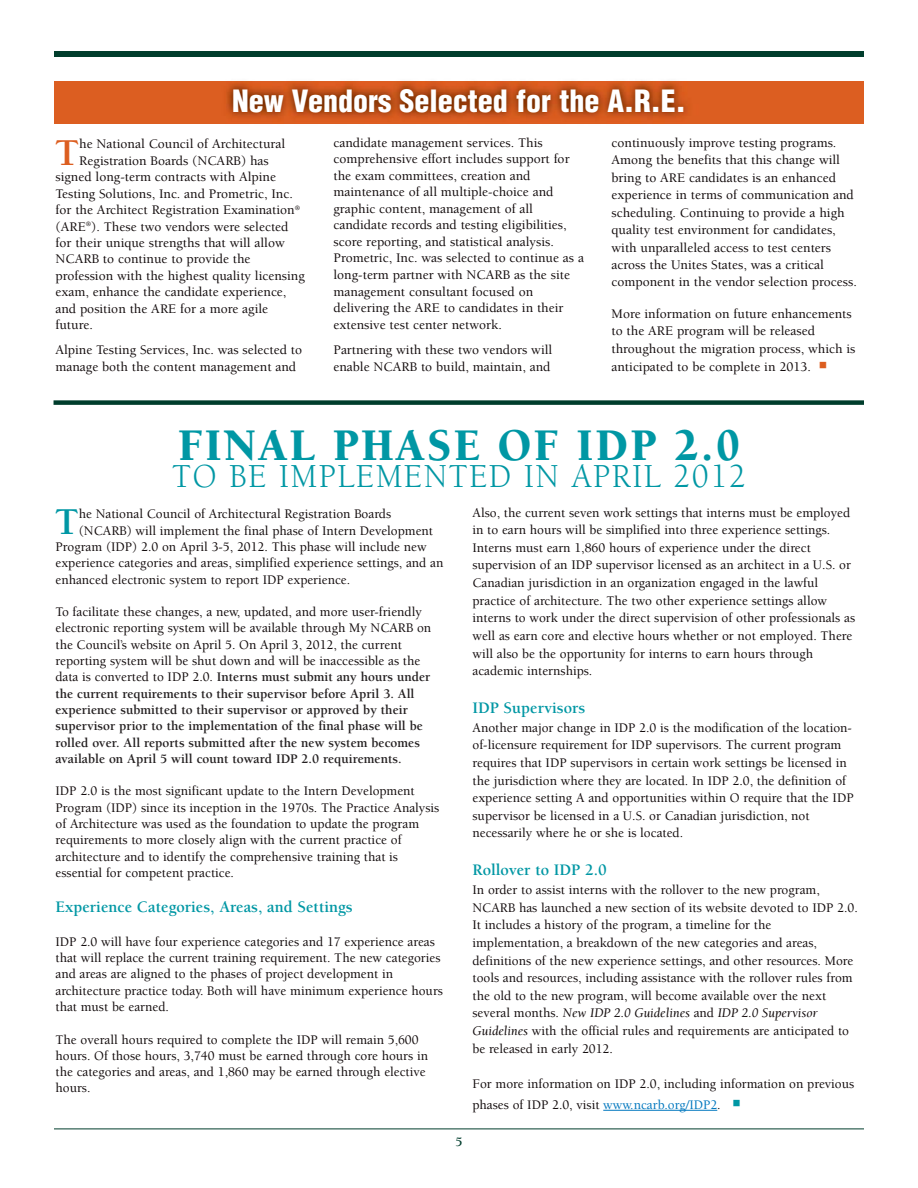
<style>
.page{position:relative;width:918px;height:1188px;background:#fff}
.page>*{position:absolute;margin:0;border:0;box-sizing:border-box;transform-origin:0 0}
.t1{font:900 46.5px "Berkeley";letter-spacing:.05em;color:#0097a4;scale:.95 1}
.t2{font:700 39px "Berkeley";color:#dc5e20}
.t3{font:700 39px "Berkeley";color:#0097a4}
.t4{font:34.5px "Berkeley";letter-spacing:.045em;color:#0097a4;scale:.95 1}
.t5{font:900 condensed 30px "Helvetica";color:#fff}
.t6{font:700 16.5px "Berkeley";color:#0097a4}
.t7{font:500 13.5px/17.7px "Berkeley";color:#110a0b}
.t8{font:700 13.5px/16.4px "Berkeley";color:#231f20}
.t9{font:700 13.5px "Berkeley";color:#003d2c}
.s1{font-weight:500;color:#110a0b}
.s2{font-weight:400;font-style:italic}
.s3{color:#0077be}
</style>
<div class="page">
<div style="left:54px;top:51px;width:810px;height:6px;background:#003d2c"></div>
<hr style="left:54px;top:1129px;width:810px;height:1px;background:#003d2c">
<img style="left:54px;top:123px;width:810px;height:1px">
<img style="left:54px;top:81px;width:810px;height:42px">
<div style="left:54px;top:400px;width:810px;height:5px;background:#003d2c"></div>
<hr style="left:603px;top:1110px;width:114px;height:1px;background:#0077be">
<h3 class="t5" style="left:232px;top:90px;width:455px">New Vendors Selected for the A.R.E.</h3>
<h2 class="t2" style="left:55px;top:137px;width:26px">T</h2>
<p class="t7" style="left:79px;top:137px;width:208px">he National Council of Architectural</p>
<p class="t7" style="left:79px;top:153px;width:191px">Registration Boards (NCARB) has</p>
<p class="t7" style="left:55px;top:169px;width:222px">signed long-term contracts with Alpine</p>
<p class="t7" style="left:55px;top:186px;width:239px">Testing Solutions, Inc. and Prometric, Inc.</p>
<p class="t7" style="left:55px;top:202px;width:246px">for the Architect Registration Examination<sup>®</sup></p>
<p class="t7" style="left:55px;top:219px;width:235px">(ARE<sup>®</sup>). These two vendors were selected</p>
<p class="t7" style="left:55px;top:235px;width:231px">for their unique strengths that will allow</p>
<p class="t7" style="left:55px;top:252px;width:197px">NCARB to continue to provide the</p>
<p class="t7" style="left:55px;top:268px;width:251px">profession with the highest quality licensing</p>
<p class="t7" style="left:55px;top:284px;width:232px">exam, enhance the candidate experience,</p>
<p class="t7" style="left:55px;top:301px;width:214px">and position the ARE for a more agile</p>
<p class="t7" style="left:55px;top:317px;width:39px">future.</p>
<p class="t7" style="left:55px;top:343px;width:248px;line-height:16.4px">Alpine Testing Services, Inc. was selected to manage both the content management and</p>
<p class="t7" style="left:334px;top:135px;width:252px;line-height:16.5px">candidate management services. This comprehensive effort includes support for the exam committees, creation and maintenance of all multiple-choice and graphic content, management of all candidate records and testing eligibilities, score reporting, and statistical analysis.<br>Prometric, Inc. was selected to continue as a long-term partner with NCARB as the site management consultant focused on delivering the ARE to candidates in their extensive test center network.</p>
<p class="t7" style="left:334px;top:343px;width:220px;line-height:16.5px">Partnering with these two vendors will enable NCARB to build, maintain, and</p>
<p class="t7" style="left:612px;top:135px;width:247px">continuously improve testing programs.<br>Among the benefits that this change will bring to ARE candidates is an enhanced experience in terms of communication and scheduling. Continuing to provide a high quality test environment for candidates, with unparalleled access to test centers across the Unites States, was a critical component in the vendor selection process.</p>
<p class="t7" style="left:612px;top:306px;width:245px">More information on future enhancements to the ARE program will be released throughout the migration process, which is anticipated to be complete in 2013.</p>
<h1 class="t1" style="left:178px;top:427px;width:594px">FINAL PHASE OF IDP 2.0</h1>
<h3 class="t4" style="left:172px;top:462px;width:606px">TO BE IMPLEMENTED IN APRIL 2012</h3>
<h2 class="t3" style="left:55px;top:507px;width:26px">T</h2>
<p class="t7" style="left:79px;top:506px;width:314px">he National Council of Architectural Registration Boards</p>
<p class="t7" style="left:79px;top:523px;width:356px">(NCARB) will implement the final phase of Intern Development</p>
<p class="t7" style="left:56px;top:539px;width:373px">Program (IDP) 2.0 on April 3-5, 2012. This phase will include new</p>
<p class="t7" style="left:56px;top:555px;width:389px">experience categories and areas, simplified experience settings, and an</p>
<p class="t7" style="left:56px;top:572px;width:296px">enhanced electronic system to report IDP experience.</p>
<p class="t8" style="left:56px;top:605px;width:377px"><span class="s1">To facilitate these changes, a new, updated, and more user-friendly electronic reporting system will be available through My NCARB on the Council’s website on April 5. On April 3, 2012, the current reporting system will be shut down and will be inaccessible as the data is converted to IDP 2.0.</span> Interns must submit any hours under the current requirements to their supervisor before April 3. All experience submitted to their supervisor or approved by their supervisor prior to the implementation of the final phase will be rolled over. All reports submitted after the new system becomes available on April 5 will count toward IDP 2.0 requirements.</p>
<p class="t7" style="left:56px;top:784px;width:385px;line-height:16.4px">IDP 2.0 is the most significant update to the Intern Development Program (IDP) since its inception in the 1970s. The Practice Analysis of Architecture was used as the foundation to update the program requirements to more closely align with the current practice of architecture and to identify the comprehensive training that is essential for competent practice.</p>
<p class="t6" style="left:56px;top:900px;width:299px">Experience Categories, Areas, and Settings</p>
<p class="t7" style="left:56px;top:935px;width:389px;line-height:16.4px">IDP 2.0 will have four experience categories and 17 experience areas that will replace the current training requirement. The new categories and areas are aligned to the phases of project development in architecture practice today. Both will have minimum experience hours that must be earned.</p>
<p class="t7" style="left:56px;top:1032px;width:374px;line-height:16.4px">The overall hours required to complete the IDP will remain 5,600 hours. Of those hours, 3,740 must be earned through core hours in the categories and areas, and 1,860 may be earned through elective hours.</p>
<p class="t9" style="left:456px;top:1136px;width:9px">5</p>
<p class="t7" style="left:473px;top:505px;width:384px">Also, the current seven work settings that interns must be employed in to earn hours will be simplified into three experience settings.<br>Interns must earn 1,860 hours of experience under the direct supervision of an IDP supervisor licensed as an architect in a U.S. or Canadian jurisdiction in an organization engaged in the lawful practice of architecture. The two other experience settings allow interns to work under the direct supervision of other professionals as well as earn core and elective hours whether or not employed. There will also be the opportunity for interns to earn hours through academic internships.</p>
<p class="t6" style="left:473px;top:701px;width:114px">IDP Supervisors</p>
<p class="t7" style="left:473px;top:720px;width:383px">Another major change in IDP 2.0 is the modification of the location&shy;of-licensure requirement for IDP supervisors. The current program requires that IDP supervisors in certain work settings be licensed in the jurisdiction where they are located. In IDP 2.0, the definition of experience setting A and opportunities within O require that the IDP supervisor be licensed in a U.S. or Canadian jurisdiction, not necessarily where he or she is located.</p>
<p class="t6" style="left:473px;top:863px;width:136px">Rollover to IDP 2.0</p>
<p class="t7" style="left:473px;top:882px;width:387px">In order to assist interns with the rollover to the new program, NCARB has launched a new section of its website devoted to IDP 2.0.<br>It includes a history of the program, a timeline for the implementation, a breakdown of the new categories and areas, definitions of the new experience settings, and other resources. More tools and resources, including assistance with the rollover rules from the old to the new program, will become available over the next several months. <span class="s2">New IDP 2.0 Guidelines</span> and <span class="s2">IDP 2.0 Supervisor Guidelines</span> with the official rules and requirements are anticipated to be released in early 2012.</p>
<p class="t7" style="left:473px;top:1075px;width:383px;line-height:20.9px">For more information on IDP 2.0, including information on previous phases of IDP 2.0, visit <span class="s3">www.ncarb.org/IDP2</span>.</p>
</div>
